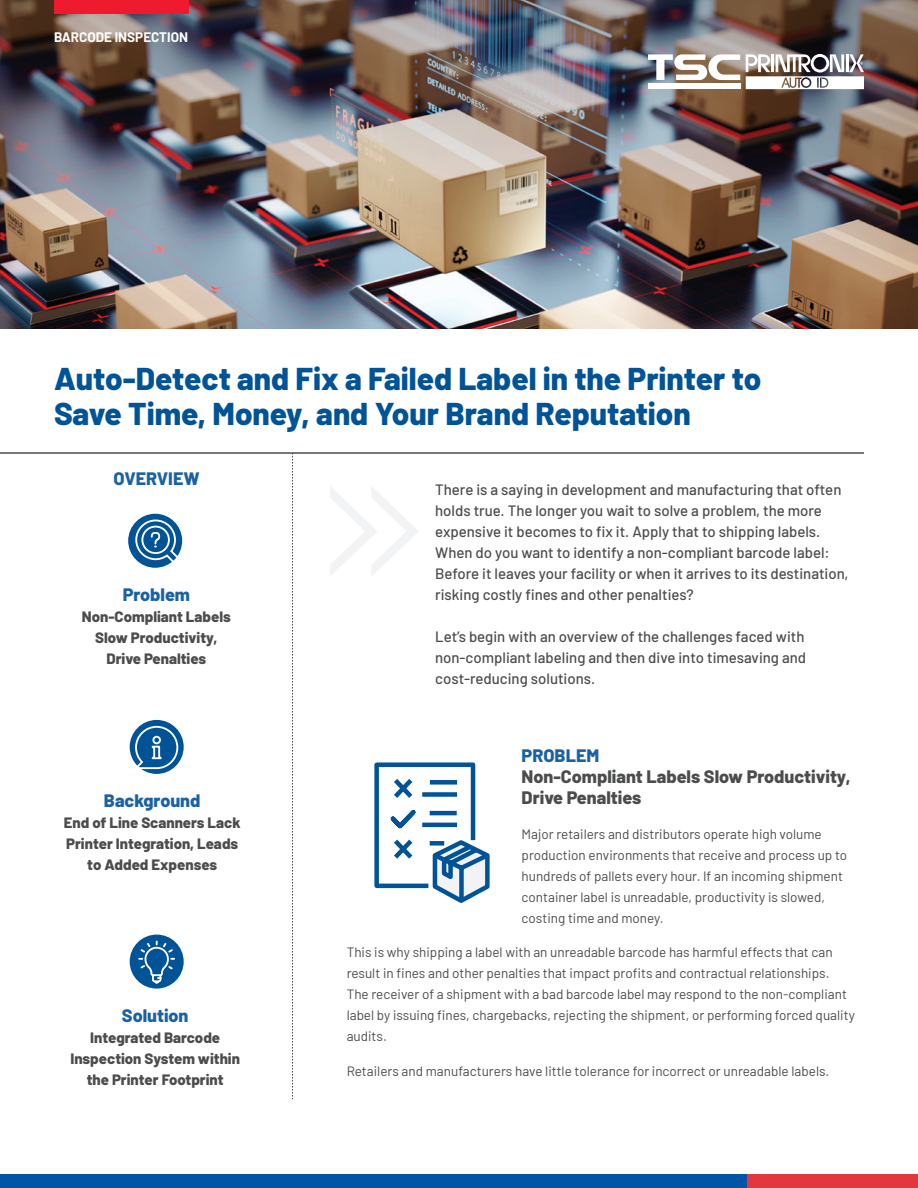
<style>
.page{position:relative;width:918px;height:1188px;background:#fff}
.page>*{position:absolute;margin:0;border:0;box-sizing:border-box;transform-origin:0 0}
.t1{font:800 31.5px/34.5px "Barlow";color:#015398}
.t2{font:800 18px/21px "Barlow";color:#4b4c4d}
.t3{font:800 18px "Barlow";color:#1b62a3}
.t4{font:500 15px/21px "Barlow";color:#4b4c4d}
.t5{font:800 15px/21px "Barlow";color:#4b4c4d;text-align:center}
.t6{font:13.5px/21px "Barlow";color:#4b4c4d}
.t7{font:700 13.5px "Barlow";color:#fff}
</style>
<div class="page">
<div style="left:746px;top:1174px;width:172px;height:14px;background:#e1373d"></div>
<div style="left:0;top:1174px;width:746px;height:14px;background:#0154a6"></div>
<img style="left:0;top:0;width:918px;height:328px">
<svg style="left:746px;top:54px;width:118px;height:35px"></svg>
<div style="left:648px;top:84px;width:92px;height:5px;background:#fff"></div>
<svg style="left:648px;top:54px;width:92px;height:26px"></svg>
<hr style="left:0;top:452px;width:864px;height:2px;background:#4b4c4d">
<div style="left:128px;top:514px;width:54px;height:54px;background:#015398;border-radius:50%"></div>
<div style="left:130px;top:720px;width:54px;height:54px;background:#015398;border-radius:50%"></div>
<svg style="left:134px;top:519px;width:49px;height:49px"></svg>
<svg style="left:131px;top:725px;width:48px;height:45px"></svg>
<div style="left:130px;top:935px;width:54px;height:54px;background:#015398;border-radius:50%"></div>
<svg style="left:137px;top:940px;width:39px;height:45px"></svg>
<svg style="left:292px;top:454px;width:1px;height:645px"></svg>
<div style="left:54px;top:0;width:134px;height:14px;background:#ee1a2e"></div>
<svg style="left:330px;top:487px;width:88px;height:89px"></svg>
<svg style="left:374px;top:762px;width:116px;height:141px"></svg>
<p class="t7" style="left:54px;top:27px;width:136px">BARCODE INSPECTION</p>
<h1 class="t1" style="left:54px;top:359px;width:709px">Auto-Detect and Fix a Failed Label in the Printer to<br>Save Time, Money, and Your Brand Reputation</h1>
<h2 class="t3" style="left:114px;top:465px;width:88px">OVERVIEW</h2>
<h2 class="t3" style="left:123px;top:581px;width:69px">Problem</h2>
<p class="t5" style="left:82px;top:605px;width:150px">Non-Compliant Labels<br>Slow Productivity,<br>Drive Penalties</p>
<h2 class="t3" style="left:104px;top:787px;width:98px">Background</h2>
<p class="t5" style="left:64px;top:811px;width:178px">End of Line Scanners Lack<br>Printer Integration, Leads to Added Expenses</p>
<h2 class="t3" style="left:122px;top:1002px;width:68px">Solution</h2>
<p class="t5" style="left:70px;top:1026px;width:171px">Integrated Barcode<br>Inspection System within the Printer Footprint</p>
<p class="t4" style="left:435px;top:478px;width:415px">There is a saying in development and manufacturing that often holds true. The longer you wait to solve a problem, the more expensive it becomes to fix it. Apply that to shipping labels.<br>When do you want to identify a non-compliant barcode label:<br>Before it leaves your facility or when it arrives to its destination, risking costly fines and other penalties?</p>
<p class="t4" style="left:435px;top:625px;width:372px;text-align:justify">Let’s begin with an overview of the challenges faced with non-compliant labeling and then dive into timesaving and cost-reducing solutions.</p>
<h2 class="t3" style="left:522px;top:742px;width:79px">PROBLEM</h2>
<h2 class="t2" style="left:522px;top:765px;width:330px">Non-Compliant Labels Slow Productivity,<br>Drive Penalties</h2>
<p class="t6" style="left:522px;top:822px;width:327px">Major retailers and distributors operate high volume production environments that receive and process up to hundreds of pallets every hour. If an incoming shipment container label is unreadable, productivity is slowed, costing time and money.</p>
<p class="t6" style="left:347px;top:941px;width:510px">This is why shipping a label with an unreadable barcode has harmful effects that can result in fines and other penalties that impact profits and contractual relationships.<br>The receiver of a shipment with a bad barcode label may respond to the non-compliant label by issuing fines, chargebacks, rejecting the shipment, or performing forced quality audits.</p>
<p class="t6" style="left:347px;top:1059px;width:484px">Retailers and manufacturers have little tolerance for incorrect or unreadable labels.</p>
</div>
